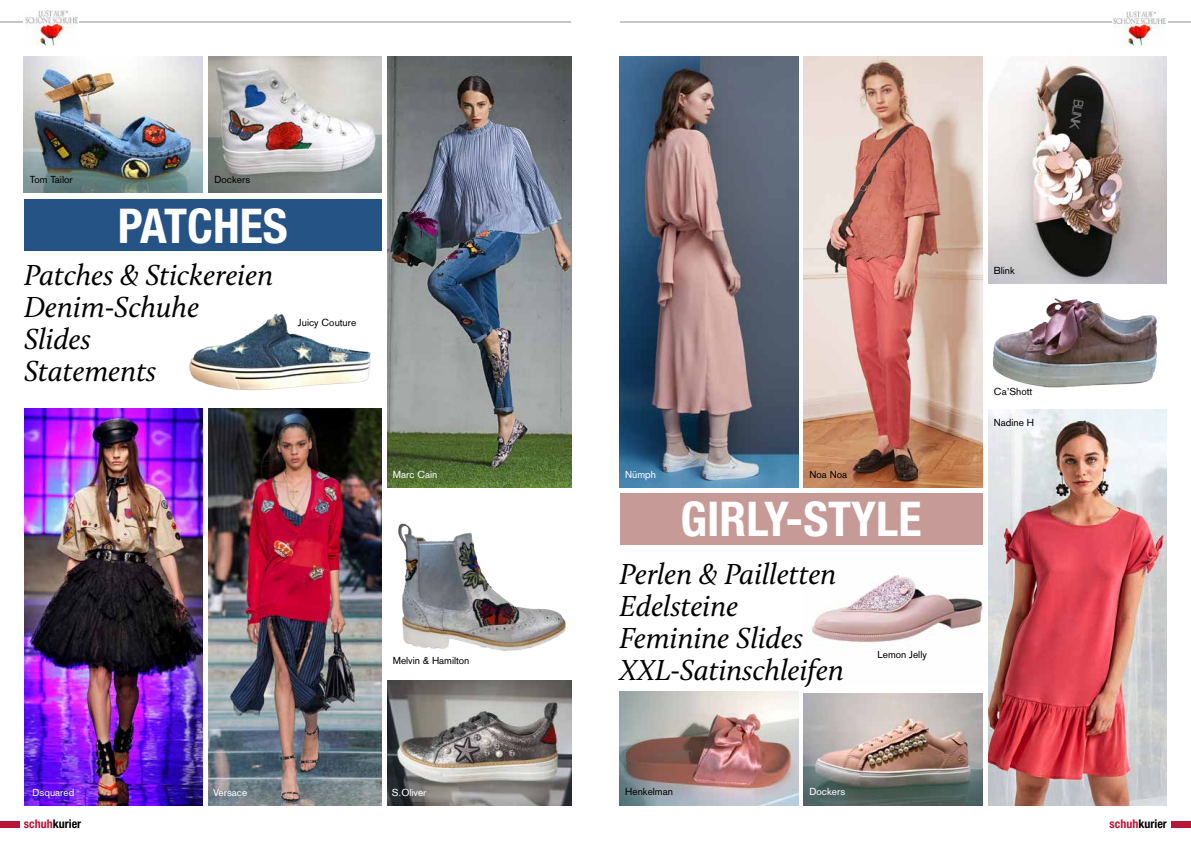
<style>
.page{position:relative;width:1191px;height:842px;background:#fff}
.page>*{position:absolute;margin:0;border:0;box-sizing:border-box;transform-origin:0 0}
.t1{font:700 condensed 48px "Helvetica Neue";color:#fff}
.t2{font:italic 30px/32px "Calluna";color:#000}
.t3{font:700 condensed 12px "Helvetica Neue LT Pro";color:#000}
.t4{font:10px "Akzidenz Grotesk";color:#000}
.t5{font:10px "Akzidenz Grotesk";color:#fff}
.s1{color:#b81638}
</style>
<div class="page">
<div style="left:1171px;top:821px;width:20px;height:7px;background:#b81638"></div>
<div style="left:0;top:821px;width:20px;height:7px;background:#b81638"></div>
<img style="left:25px;top:10px;width:53px;height:36px">
<img style="left:1113px;top:11px;width:52px;height:35px">
<hr style="left:79px;top:21px;width:492px;height:2px;background:#c5c6c6">
<hr style="left:0;top:21px;width:23px;height:2px;background:#c5c6c6">
<hr style="left:619px;top:21px;width:492px;height:2px;background:#c5c6c6">
<hr style="left:1168px;top:21px;width:23px;height:2px;background:#c5c6c6">
<img style="left:811px;top:575px;width:172px;height:68px">
<div style="left:24px;top:200px;width:357px;height:51px;background:#265385"></div>
<img style="left:387px;top:57px;width:184px;height:431px">
<img style="left:24px;top:408px;width:179px;height:397px">
<img style="left:208px;top:57px;width:174px;height:136px">
<img style="left:189px;top:313px;width:182px;height:77px">
<img style="left:398px;top:523px;width:168px;height:128px">
<img style="left:24px;top:57px;width:179px;height:136px">
<img style="left:387px;top:680px;width:184px;height:125px">
<img style="left:804px;top:57px;width:178px;height:431px">
<img style="left:988px;top:410px;width:178px;height:395px">
<img style="left:988px;top:57px;width:178px;height:223px">
<img style="left:988px;top:280px;width:179px;height:108px">
<img style="left:619px;top:692px;width:179px;height:113px">
<img style="left:804px;top:693px;width:178px;height:112px">
<img style="left:619px;top:57px;width:179px;height:431px">
<img style="left:208px;top:408px;width:174px;height:397px">
<div style="left:619px;top:493px;width:363px;height:51px;background:#c69a96"></div>
<p class="t4" style="left:30px;top:174px;width:44px">Tom Tailor</p>
<p class="t4" style="left:214px;top:174px;width:37px">Dockers</p>
<h1 class="t1" style="left:118px;top:196px;width:171px">PATCHES</h1>
<p class="t2" style="left:24px;top:259px;width:251px">Patches &amp; Stickereien<br>Denim-Schuhe<br>Slides<br>Statements</p>
<p class="t4" style="left:298px;top:317px;width:60px">Juicy Couture</p>
<p class="t5" style="left:393px;top:469px;width:46px">Marc Cain</p>
<p class="t4" style="left:393px;top:654px;width:78px">Melvin &amp; Hamilton</p>
<p class="t5" style="left:33px;top:786px;width:43px">Dsquared</p>
<p class="t5" style="left:213px;top:786px;width:36px">Versace</p>
<p class="t5" style="left:392px;top:786px;width:36px">S.Oliver</p>
<p class="t5" style="left:625px;top:469px;width:32px">Nümph</p>
<p class="t4" style="left:809px;top:469px;width:39px">Noa Noa</p>
<h1 class="t1" style="left:680px;top:490px;width:242px">GIRLY-STYLE</h1>
<p class="t2" style="left:619px;top:557px;width:226px">Perlen &amp; Pailletten<br>Edelsteine<br>Feminine Slides<br>XXL-Satinschleifen</p>
<p class="t4" style="left:877px;top:649px;width:51px">Lemon Jelly</p>
<p class="t4" style="left:625px;top:786px;width:49px">Henkelman</p>
<p class="t5" style="left:809px;top:786px;width:37px">Dockers</p>
<p class="t4" style="left:994px;top:265px;width:22px">Blink</p>
<p class="t4" style="left:994px;top:385px;width:40px">Ca’Shott</p>
<p class="t4" style="left:994px;top:416px;width:42px">Nadine H</p>
<p class="t3" style="left:24px;top:817px;width:59px"><span class="s1">schuh</span>kurier</p>
<p class="t3" style="left:1109px;top:817px;width:59px"><span class="s1">schuh</span>kurier</p>
</div>
